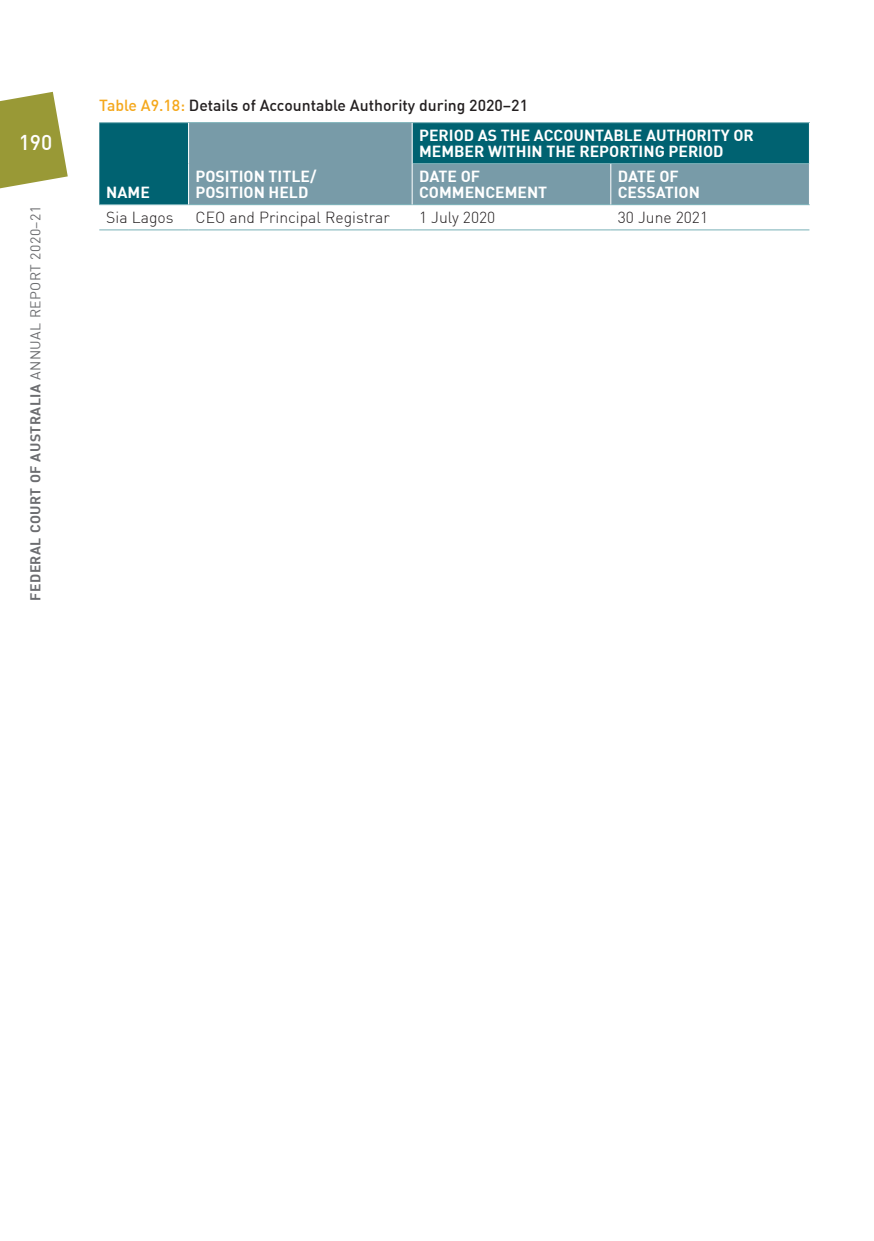
<style>
.page{position:relative;width:874px;height:1241px;background:#fff}
.page>*{position:absolute;margin:0;border:0;box-sizing:border-box;transform-origin:0 0}
.t1{font:500 21px "DIN";color:#fff}
.t2{font:700 15.75px/15.8px "DIN";color:#fff}
.t3{font:500 15.75px "DIN";color:#231f20}
.t4{font:300 15.75px "DIN";color:#231f20}
.t5{font:700 14px "DIN";letter-spacing:.03em;color:#6c6d70}
.s1{font-weight:400}
.s2{color:#f5a81c}
</style>
<div class="page">
<svg style="left:0;top:92px;width:68px;height:97px"></svg>
<div style="left:99px;top:123px;width:89px;height:81px;background:#006271"></div>
<svg style="left:189px;top:123px;width:619px;height:81px;background:#528997"></svg>
<hr style="left:99px;top:229px;width:89px;height:1px;background:#78b0b7">
<hr style="left:188px;top:229px;width:224px;height:1px;background:#78b0b7">
<hr style="left:412px;top:229px;width:198px;height:1px;background:#78b0b7">
<hr style="left:610px;top:229px;width:199px;height:1px;background:#78b0b7">
<hr style="left:99px;top:122px;width:89px;height:1px;background:#78b0b7">
<hr style="left:412px;top:122px;width:198px;height:1px;background:#78b0b7">
<hr style="left:610px;top:122px;width:199px;height:1px;background:#78b0b7">
<hr style="left:412px;top:163px;width:198px;height:1px;background:#78b0b7">
<hr style="left:610px;top:163px;width:198px;height:1px;background:#78b0b7">
<hr style="left:412px;top:204px;width:198px;height:1px;background:#78b0b7">
<hr style="left:610px;top:204px;width:199px;height:1px;background:#78b0b7">
<hr style="left:99px;top:204px;width:89px;height:1px;background:#78b0b7">
<hr style="left:188px;top:122px;width:224px;height:1px;background:#78b0b7">
<hr style="left:188px;top:204px;width:224px;height:1px;background:#78b0b7">
<hr style="left:411px;top:123px;width:1px;height:41px;background:#fff">
<hr style="left:411px;top:164px;width:1px;height:40px;background:#fff">
<hr style="left:610px;top:164px;width:1px;height:40px;background:#fff">
<h1 class="t1" style="left:19px;top:129px;width:35px">190</h1>
<p class="t5" style="left:26px;top:600px;width:396px;rotate:-90deg">FEDERAL COURT OF AUSTRALIA <span class="s1">ANNUAL REPORT 2020–21</span></p>
<p class="t3" style="left:99px;top:95px;width:430px"><span class="s2">Table A9.18:</span> Details of Accountable Authority during 2020–21</p>
<p class="t2" style="left:106px;top:183px;width:45px">NAME</p>
<p class="t2" style="left:195px;top:168px;width:122px">POSITION TITLE/<br>POSITION HELD</p>
<p class="t2" style="left:419px;top:127px;width:336px">PERIOD AS THE ACCOUNTABLE AUTHORITY OR<br>MEMBER WITHIN THE REPORTING PERIOD</p>
<p class="t2" style="left:419px;top:168px;width:129px">DATE OF<br>COMMENCEMENT</p>
<p class="t2" style="left:617px;top:168px;width:84px">DATE OF<br>CESSATION</p>
<p class="t4" style="left:106px;top:207px;width:69px">Sia Lagos</p>
<p class="t4" style="left:195px;top:207px;width:196px">CEO and Principal Registrar</p>
<p class="t4" style="left:419px;top:207px;width:78px">1 July 2020</p>
<p class="t4" style="left:617px;top:207px;width:92px">30 June 2021</p>
</div>
